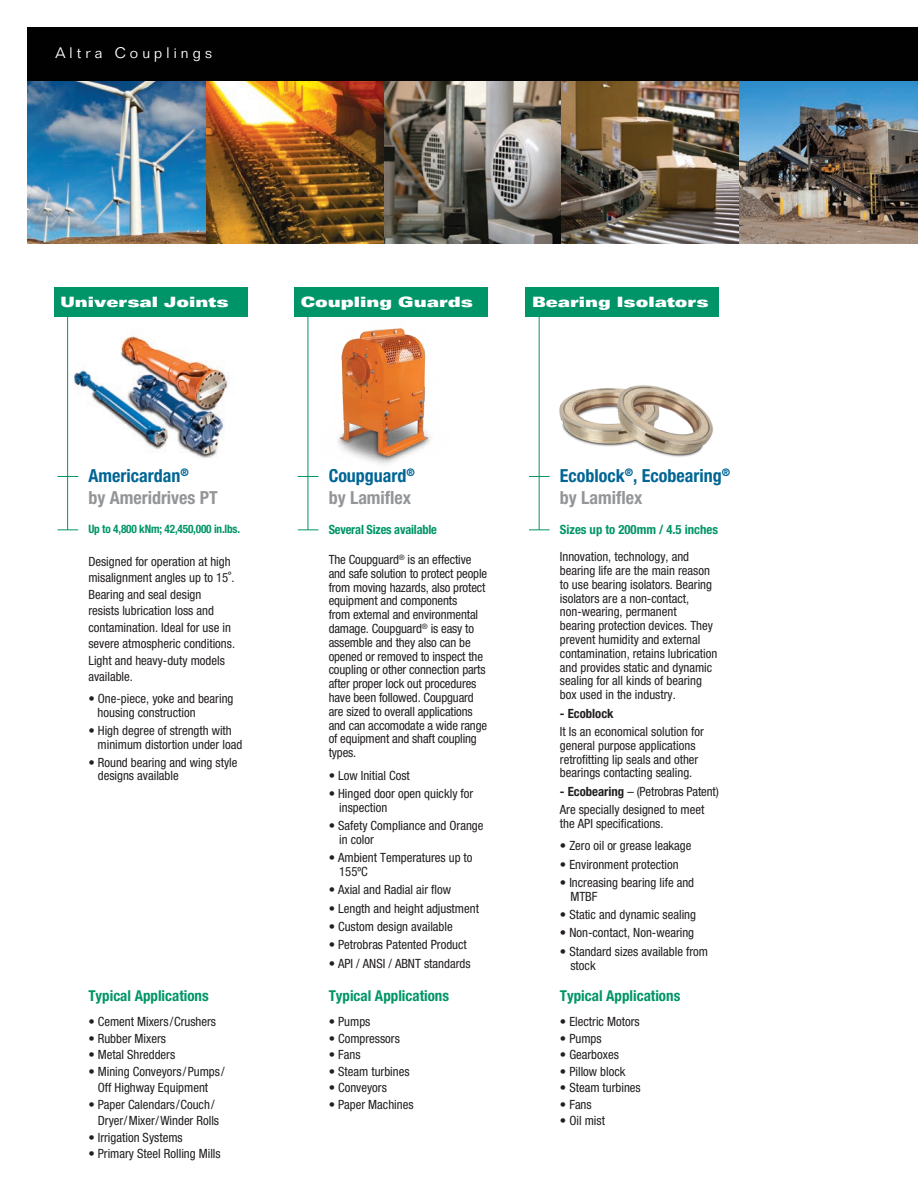
<style>
.page{position:relative;width:918px;height:1188px;background:#fff}
.page>*{position:absolute;margin:0;border:0;box-sizing:border-box;transform-origin:0 0}
.t1{font:700 condensed 18px "Helvetica Neue LT Std";color:#016595}
.t2{font:700 condensed 18px "Helvetica Neue LT Std";color:#939598}
.t3{font:700 condensed 15px "Helvetica Neue LT Std";color:#009568}
.t4{font:300 15px "Folio Std";letter-spacing:.275em;color:#fff}
.t5{font:14.25px "Univers LT Std X Black Ex";color:#fff}
.t6{font:condensed 12.75px/13.8px "Helvetica Neue LT Std";color:#231f20}
._05-KNM___IN_LBS{font:700 condensed 12.75px "Helvetica Neue LT Std";letter-spacing:-.015em;color:#009568}
.t7{font:700 condensed 12.75px "Helvetica Neue LT Std";color:#231f20}
._05-KNM___IN_LBS-2{font:700 condensed 11.7px "Helvetica Neue LT Std";letter-spacing:-.015em;color:#009568}
.s1{font-size:15.75px}
.s2{font-weight:700}
</style>
<div class="page">
<div style="left:54px;top:287px;width:194px;height:30px;background:#009568"></div>
<img style="left:68px;top:329px;width:161px;height:136px">
<hr style="left:67px;top:312px;width:1px;height:218px;background:#009568">
<svg style="left:58px;top:529px;width:20px;height:1px"></svg>
<svg style="left:58px;top:476px;width:20px;height:1px"></svg>
<div style="left:27px;top:27px;width:891px;height:54px;background:#010101"></div>
<img style="left:27px;top:81px;width:891px;height:162px">
<div style="left:294px;top:287px;width:194px;height:30px;background:#009568"></div>
<hr style="left:308px;top:312px;width:1px;height:218px;background:#009568">
<svg style="left:298px;top:529px;width:20px;height:1px"></svg>
<svg style="left:298px;top:476px;width:20px;height:1px"></svg>
<div style="left:526px;top:287px;width:193px;height:30px;background:#009568"></div>
<hr style="left:539px;top:312px;width:1px;height:218px;background:#009568">
<svg style="left:529px;top:529px;width:21px;height:1px"></svg>
<svg style="left:529px;top:476px;width:21px;height:1px"></svg>
<img style="left:338px;top:328px;width:93px;height:136px">
<img style="left:559px;top:385px;width:154px;height:72px">
<p class="t4" style="left:56px;top:44px;width:158px">Altra Couplings</p>
<p class="t5" style="left:61px;top:294px;width:170px">Universal Joints</p>
<p class="t5" style="left:301px;top:294px;width:174px">Coupling Guards</p>
<p class="t5" style="left:532px;top:294px;width:178px">Bearing Isolators</p>
<p class="t1" style="left:88px;top:465px;width:102px">Americardan<sup>®</sup></p>
<p class="t2" style="left:88px;top:487px;width:131px">by Ameridrives PT</p>
<p class="_05-KNM___IN_LBS-2" style="left:88px;top:522px;width:153px">Up to 4,800 kNm; 42,450,000 in.lbs.</p>
<p class="t6" style="left:88px;top:553px;width:148px;line-height:16.5px">Designed for operation at high misalignment angles up to 15<span class="s1">˚</span>.<br>Bearing and seal design resists lubrication loss and contamination. Ideal for use in severe atmospheric conditions.<br>Light and heavy-duty models available.</p>
<p class="t6" style="left:98px;top:692px;width:137px;text-indent:-9px">• One-piece, yoke and bearing housing construction</p>
<p class="t6" style="left:98px;top:724px;width:146px;text-indent:-9px">• High degree of strength with minimum distortion under load</p>
<p class="t6" style="left:98px;top:755px;width:141px;text-indent:-9px">• Round bearing and wing style designs available</p>
<p class="t3" style="left:88px;top:987px;width:122px">Typical Applications</p>
<p class="t6" style="left:88px;top:1015px;width:129px">• Cement Mixers/Crushers</p>
<p class="t6" style="left:88px;top:1031px;width:79px">• Rubber Mixers</p>
<p class="t6" style="left:88px;top:1048px;width:88px">• Metal Shredders</p>
<p class="t6" style="left:88px;top:1063px;width:138px;line-height:16.5px;text-align:center">• Mining Conveyors/Pumps/<br>Off Highway Equipment</p>
<p class="t6" style="left:98px;top:1096px;width:123px;line-height:16.5px;text-indent:-9px">• Paper Calendars/Couch/<br>Dryer/Mixer/Winder Rolls</p>
<p class="t6" style="left:88px;top:1130px;width:96px">• Irrigation Systems</p>
<p class="t6" style="left:88px;top:1147px;width:134px">• Primary Steel Rolling Mills</p>
<p class="t1" style="left:329px;top:465px;width:88px">Coupguard<sup>®</sup></p>
<p class="t2" style="left:329px;top:487px;width:84px">by Lamiflex</p>
<p class="_05-KNM___IN_LBS" style="left:329px;top:521px;width:110px">Several Sizes available</p>
<p class="t6" style="left:329px;top:552px;width:160px">The Coupguard<sup>®</sup> is an effective and safe solution to protect people from moving hazards, also protect equipment and components<br>from external and environmental damage. Coupguard<sup>®</sup> is easy to assemble and they also can be opened or removed to inspect the coupling or other connection parts after proper lock out procedures have been followed. Coupguard are sized to overall applications and can accomodate a wide range of equipment and shaft coupling types.</p>
<p class="t6" style="left:329px;top:768px;width:83px">• Low Initial Cost</p>
<p class="t6" style="left:339px;top:786px;width:136px;text-indent:-10px">• Hinged door open quickly for inspection</p>
<p class="t6" style="left:339px;top:819px;width:146px;text-indent:-10px">• Safety Compliance and Orange in color</p>
<p class="t6" style="left:339px;top:851px;width:135px;text-indent:-10px">• Ambient Temperatures up to<br>155ºC</p>
<p class="t6" style="left:329px;top:883px;width:124px">• Axial and Radial air flow</p>
<p class="t6" style="left:329px;top:901px;width:152px">• Length and height adjustment</p>
<p class="t6" style="left:329px;top:920px;width:126px">• Custom design available</p>
<p class="t6" style="left:329px;top:938px;width:140px">• Petrobras Patented Product</p>
<p class="t6" style="left:329px;top:956px;width:143px">• API / ANSI / ABNT standards</p>
<p class="t3" style="left:329px;top:987px;width:122px">Typical Applications</p>
<p class="t6" style="left:329px;top:1015px;width:43px">• Pumps</p>
<p class="t6" style="left:329px;top:1031px;width:73px">• Compressors</p>
<p class="t6" style="left:329px;top:1048px;width:33px">• Fans</p>
<p class="t6" style="left:329px;top:1064px;width:82px">• Steam turbines</p>
<p class="t6" style="left:329px;top:1081px;width:60px">• Conveyors</p>
<p class="t6" style="left:329px;top:1097px;width:86px">• Paper Machines</p>
<p class="t1" style="left:560px;top:465px;width:172px">Ecoblock<sup>®</sup>, Ecobearing<sup>®</sup></p>
<p class="t2" style="left:560px;top:487px;width:84px">by Lamiflex</p>
<p class="_05-KNM___IN_LBS" style="left:560px;top:521px;width:160px">Sizes up to 200mm / 4.5 inches</p>
<p class="t6" style="left:560px;top:550px;width:159px">Innovation, technology, and bearing life are the main reason to use bearing isolators. Bearing isolators are a non-contact, non-wearing, permanent<br>bearing protection devices. They prevent humidity and external contamination, retains lubrication and provides static and dynamic sealing for all kinds of bearing box used in the industry.</p>
<p class="t7" style="left:560px;top:705px;width:55px">- Ecoblock</p>
<p class="t6" style="left:560px;top:724px;width:145px">It Is an economical solution for general purpose applications retrofitting lip seals and other bearings contacting sealing.</p>
<p class="t6" style="left:560px;top:784px;width:160px"><span class="s2">- Ecobearing</span> – (Petrobras Patent)</p>
<p class="t6" style="left:560px;top:803px;width:146px">Are specially designed to meet the API specifications.</p>
<p class="t6" style="left:560px;top:839px;width:133px">• Zero oil or grease leakage</p>
<p class="t6" style="left:560px;top:857px;width:120px">• Environment protection</p>
<p class="t6" style="left:570px;top:876px;width:125px;text-indent:-10px">• Increasing bearing life and<br>MTBF</p>
<p class="t6" style="left:560px;top:908px;width:138px">• Static and dynamic sealing</p>
<p class="t6" style="left:560px;top:926px;width:136px">• Non-contact, Non-wearing</p>
<p class="t6" style="left:570px;top:944px;width:139px;text-indent:-10px">• Standard sizes available from stock</p>
<p class="t3" style="left:560px;top:987px;width:122px">Typical Applications</p>
<p class="t6" style="left:560px;top:1015px;width:81px">• Electric Motors</p>
<p class="t6" style="left:560px;top:1031px;width:43px">• Pumps</p>
<p class="t6" style="left:560px;top:1048px;width:60px">• Gearboxes</p>
<p class="t6" style="left:560px;top:1064px;width:67px">• Pillow block</p>
<p class="t6" style="left:560px;top:1081px;width:82px">• Steam turbines</p>
<p class="t6" style="left:560px;top:1097px;width:33px">• Fans</p>
<p class="t6" style="left:560px;top:1114px;width:47px">• Oil mist</p>
</div>
